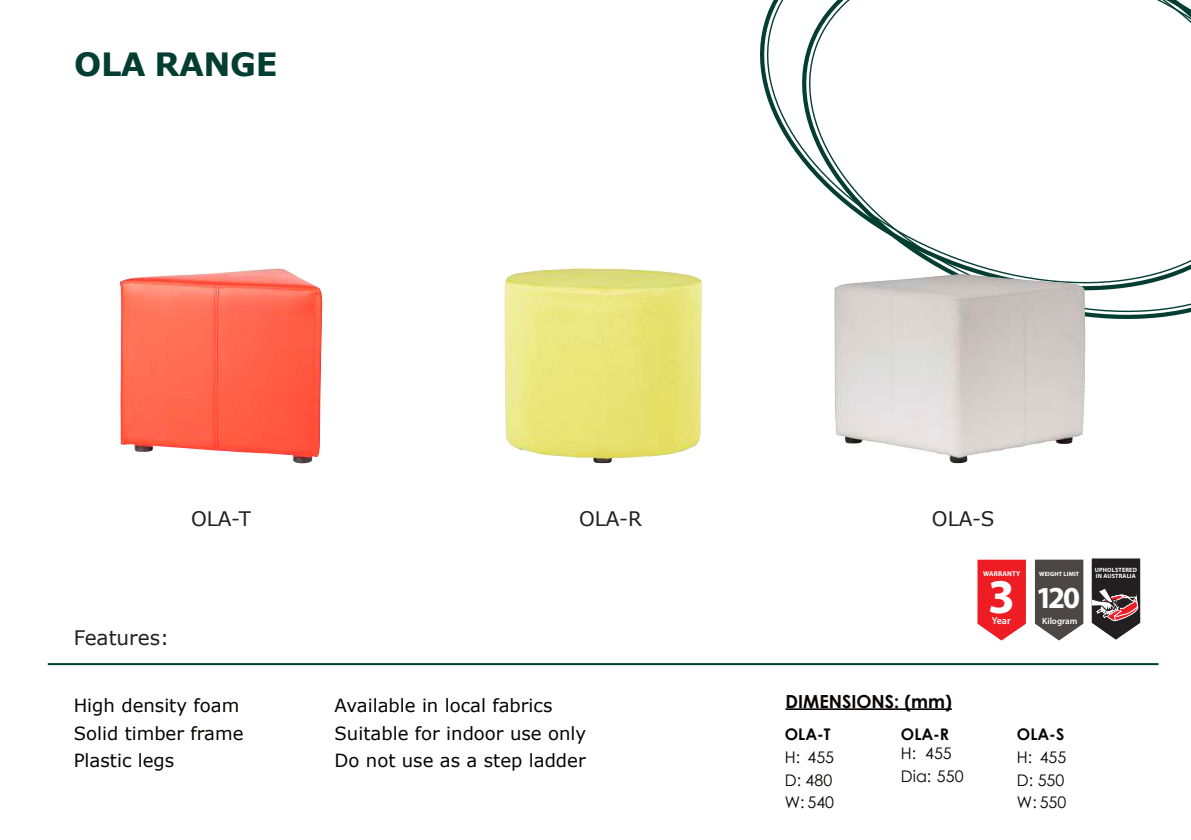
<style>
.page{position:relative;width:1191px;height:840px;background:#fff}
.page>*{position:absolute;margin:0;border:0;box-sizing:border-box;transform-origin:0 0}
.t1{font:700 48.6px "Myriad Pro";color:#fff}
.t2{font:700 32px "Verdana";letter-spacing:-.015em;color:#043e32}
.t3{font:700 30.6px "Myriad Pro";color:#fff}
.t4{font:20px "Verdana";color:#231f20}
.t5{font:18.2px/27.4px "Verdana";color:#080302}
.t6{font:700 18px "Century Gothic";color:#080302}
.t7{font:16px/22.8px "Century Gothic";color:#080302;text-align:justify}
.t8{font:700 16px "Century Gothic";color:#080302}
.t9{font:600 10.2px "Myriad Pro";color:#fff}
.t10{font:600 9px "Myriad Pro";color:#fff}
.t11{font:700 7px "Myriad Pro";letter-spacing:.02em;color:#fff}
.t12{font:700 6.2px/5.8px "Myriad Pro";letter-spacing:.02em;color:#fff}
</style>
<div class="page">
<hr style="left:785px;top:708px;width:166px;height:1px;background:#080302">
<hr style="left:48px;top:662px;width:1110px;height:2px;background:#043e32">
<svg style="left:760px;top:0;width:431px;height:307px"></svg>
<img style="left:120px;top:268px;width:203px;height:195px">
<img style="left:504px;top:268px;width:198px;height:195px">
<img style="left:834px;top:274px;width:251px;height:189px">
<svg style="left:1035px;top:559px;width:48px;height:81px;background:#5e5a59"></svg>
<svg style="left:977px;top:559px;width:49px;height:81px;background:#ef373c"></svg>
<svg style="left:1091px;top:558px;width:49px;height:81px;background:#5e5051"></svg>
<h2 class="t2" style="left:74px;top:42px;width:205px">OLA RANGE</h2>
<p class="t4" style="left:74px;top:624px;width:97px">Features:</p>
<p class="t4" style="left:191px;top:505px;width:61px">OLA-T</p>
<p class="t4" style="left:579px;top:505px;width:65px">OLA-R</p>
<p class="t4" style="left:932px;top:505px;width:64px">OLA-S</p>
<p class="t11" style="left:983px;top:569px;width:39px">WARRANTY</p>
<h1 class="t1" style="left:988px;top:564px;width:28px">3</h1>
<p class="t9" style="left:991px;top:614px;width:20px">Year</p>
<p class="t12" style="left:1039px;top:570px;width:41px">WEIGHT LIMIT</p>
<h3 class="t3" style="left:1036px;top:577px;width:46px">120</h3>
<p class="t10" style="left:1042px;top:615px;width:37px">Kilogram</p>
<p class="t12" style="left:1094px;top:567px;width:44px">UPHOLSTERED<br>IN AUSTRALIA</p>
<p class="t5" style="left:74px;top:691px;width:167px">High density foam</p>
<p class="t6" style="left:785px;top:687px;width:168px">DIMENSIONS: (mm)</p>
<p class="t5" style="left:74px;top:718px;width:171px">Solid timber frame<br>Plastic legs</p>
<p class="t5" style="left:334px;top:691px;width:253px">Available in local fabrics<br>Suitable for indoor use only<br>Do not use as a step ladder</p>
<p class="t8" style="left:785px;top:721px;width:47px">OLA-T</p>
<p class="t7" style="left:785px;top:745px;width:51px">H: 455<br>D: 480<br>W: 540</p>
<p class="t8" style="left:901px;top:721px;width:50px">OLA-R</p>
<p class="t7" style="left:901px;top:741px;width:64px">H: 455<br>Dia: 550</p>
<p class="t8" style="left:1017px;top:721px;width:49px">OLA-S</p>
<p class="t7" style="left:1017px;top:745px;width:51px">H: 455<br>D: 550<br>W: 550</p>
</div>
